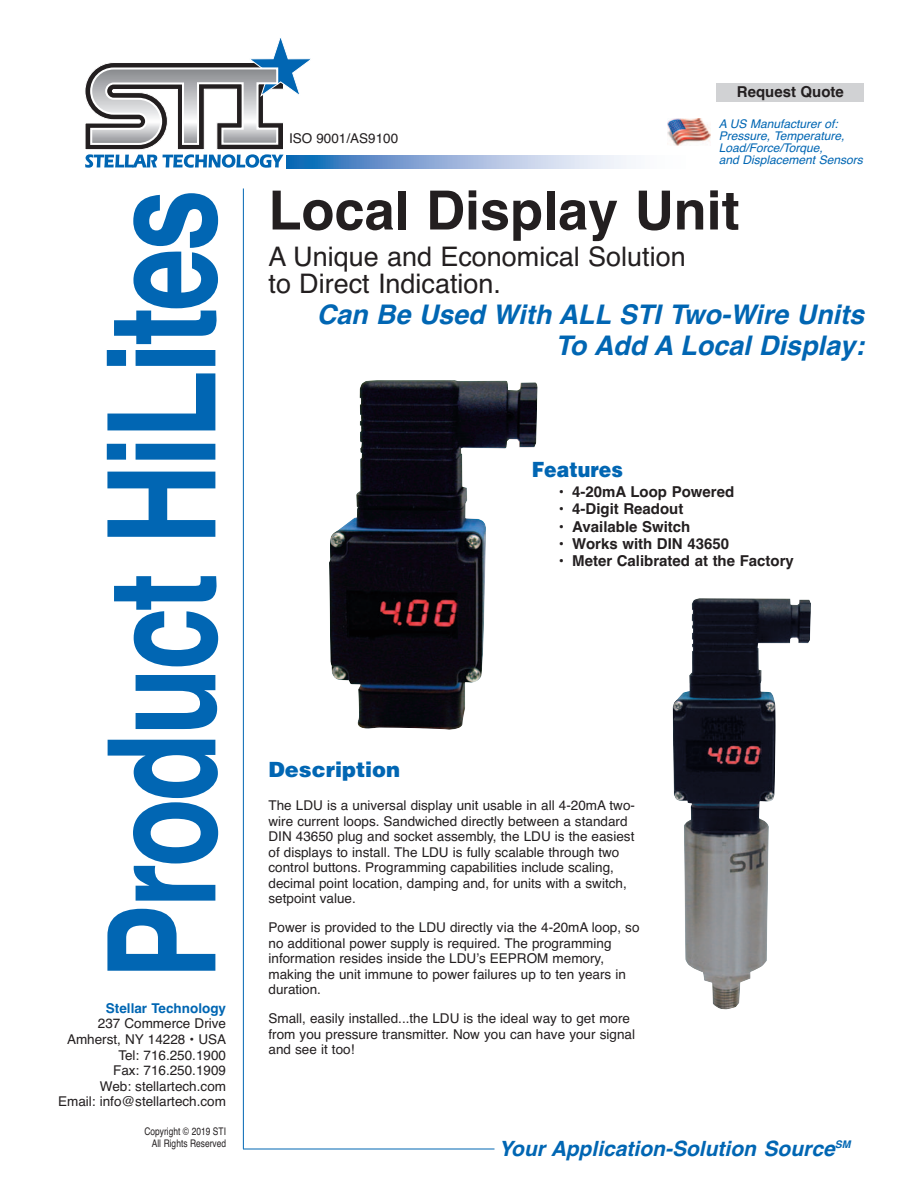
<style>
.page{position:relative;width:918px;height:1188px;background:#fff}
.page>*{position:absolute;margin:0;border:0;box-sizing:border-box;transform-origin:0 0}
.t1{font:700 150px "Helvetica";letter-spacing:-.03em;color:#0166b3;scale:.75 1}
.t2{font:700 54px "Helvetica";color:#231f20}
.t3{font:italic 700 27px "Helvetica";color:#0166b3}
.t4{font:27px "Helvetica";color:#231f20}
.t5{font:italic 700 21px "Helvetica";color:#0166b3}
.t6{font:900 21px "Helvetica LT Std";color:#0166b3}
.t7{font:900 21px "Helvetica LT Std";color:#0166b3;scale:.9 1}
.t8{font:700 15px "Helvetica";color:#231f20}
.t9{font:13.5px/15.5px "Helvetica";color:#231f20}
.t10{font:700 13.5px "Helvetica";color:#0166b3}
.t11{font:italic 12px "Helvetica";color:#0166b3}
.t12{font:10.5px "Helvetica";color:#231f20;scale:.8 1}
</style>
<div class="page">
<img style="left:673px;top:598px;width:138px;height:412px">
<img style="left:329px;top:380px;width:209px;height:350px">
<hr style="left:243px;top:189px;width:1px;height:960px;background:#0166b3">
<hr style="left:243px;top:1149px;width:252px;height:1px;background:#0166b3">
<svg style="left:85px;top:38px;width:226px;height:130px"></svg>
<div style="left:717px;top:83px;width:147px;height:19px;background:#d1d2d4"></div>
<svg style="left:287px;top:155px;width:344px;height:13px;background:#93b3db"></svg>
<img style="left:667px;top:118px;width:44px;height:28px">
<p class="t1" style="left:108px;top:980px;width:1056px;rotate:-90deg">Product HiLites</p>
<p class="t10" style="left:106px;top:1003px;width:122px">Stellar Technology</p>
<p class="t9" style="left:98px;top:1017px;width:130px">237 Commerce Drive</p>
<p class="t9" style="left:67px;top:1033px;width:161px">Amherst, NY 14228 • USA</p>
<p class="t9" style="left:118px;top:1048px;width:109px">Tel: 716.250.1900</p>
<p class="t9" style="left:113px;top:1064px;width:114px">Fax: 716.250.1909</p>
<p class="t9" style="left:100px;top:1079px;width:128px">Web: stellartech.com</p>
<p class="t9" style="left:58px;top:1095px;width:169px">Email: info@stellartech.com</p>
<p class="t12" style="left:144px;top:1127px;width:103px">Copyright © 2019 STI</p>
<p class="t12" style="left:152px;top:1139px;width:94px">All Rights Reserved</p>
<p class="t9" style="left:289px;top:132px;width:111px">ISO 9001/AS9100</p>
<p class="t8" style="left:737px;top:86px;width:109px">Request Quote</p>
<p class="t11" style="left:719px;top:119px;width:121px">A US Manufacturer of:</p>
<p class="t11" style="left:719px;top:131px;width:127px">Pressure, Temperature,</p>
<p class="t11" style="left:719px;top:143px;width:106px">Load/Force/Torque,</p>
<p class="t11" style="left:719px;top:155px;width:146px">and Displacement Sensors</p>
<p class="t2" style="left:268px;top:191px;width:473px">Local Display Unit</p>
<p class="t4" style="left:268px;top:247px;width:419px">A Unique and Economical Solution</p>
<p class="t4" style="left:268px;top:274px;width:234px">to Direct Indication.</p>
<p class="t3" style="left:317px;top:305px;width:549px">Can Be Used With ALL STI Two-Wire Units</p>
<p class="t3" style="left:555px;top:336px;width:310px">To Add A Local Display:</p>
<p class="t7" style="left:532px;top:462px;width:103px">Features</p>
<p class="t8" style="left:559px;top:486px;width:177px">• 4-20mA Loop Powered</p>
<p class="t8" style="left:559px;top:504px;width:126px">• 4-Digit Readout</p>
<p class="t8" style="left:559px;top:521px;width:133px">• Available Switch</p>
<p class="t8" style="left:559px;top:538px;width:172px">• Works with DIN 43650</p>
<p class="t8" style="left:559px;top:555px;width:237px">• Meter Calibrated at the Factory</p>
<p class="t6" style="left:268px;top:762px;width:133px">Description</p>
<p class="t9" style="left:268px;top:799px;width:368px">The LDU is a universal display unit usable in all 4-20mA two&shy;wire current loops. Sandwiched directly between a standard DIN 43650 plug and socket assembly, the LDU is the easiest of displays to install. The LDU is fully scalable through two control buttons. Programming capabilities include scaling, decimal point location, damping and, for units with a switch, setpoint value.</p>
<p class="t9" style="left:268px;top:921px;width:373px">Power is provided to the LDU directly via the 4-20mA loop, so no additional power supply is required. The programming information resides inside the LDU’s EEPROM memory, making the unit immune to power failures up to ten years in duration.</p>
<p class="t9" style="left:268px;top:1012px;width:368px">Small, easily installed...the LDU is the ideal way to get more from you pressure transmitter. Now you can have your signal and see it too!</p>
<p class="t5" style="left:499px;top:1141px;width:353px">Your Application-Solution Source<sup>SM</sup></p>
</div>
